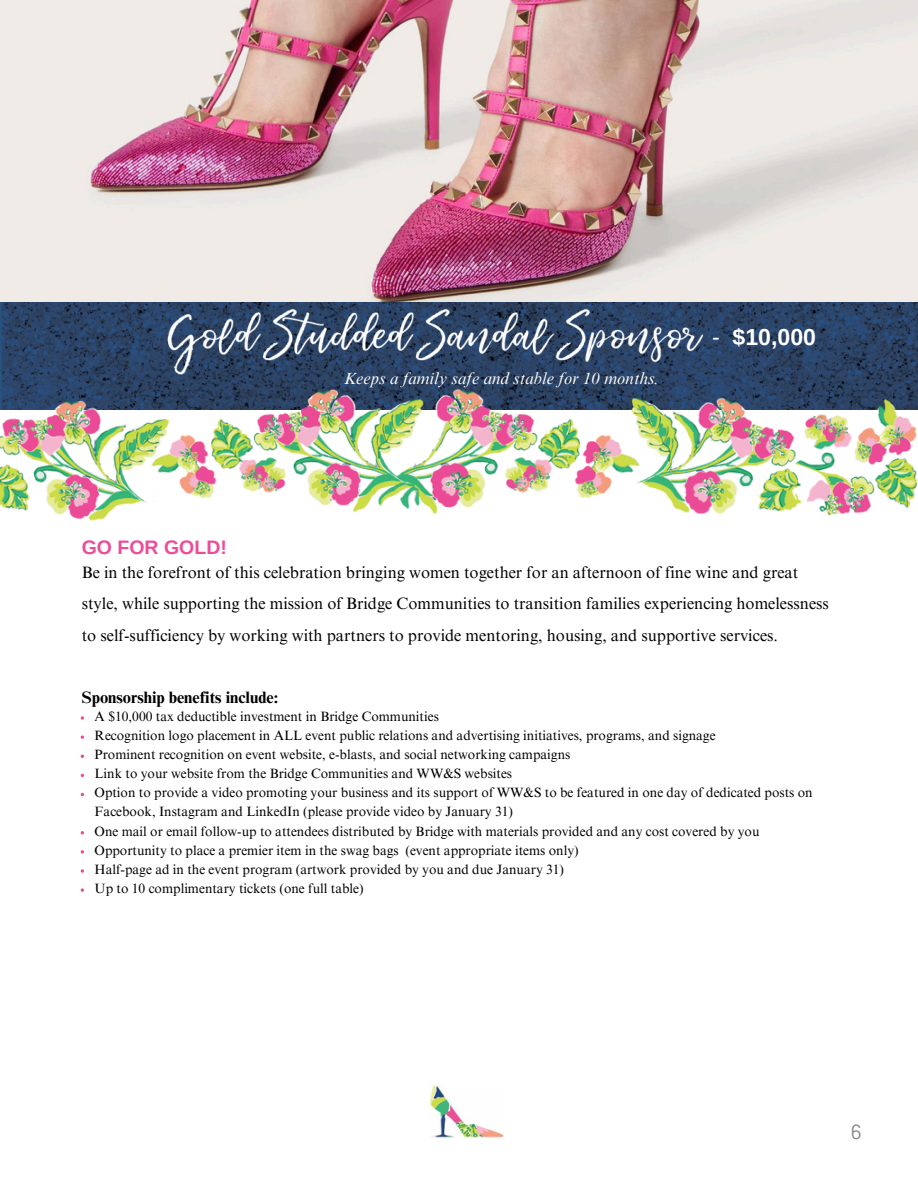
<style>
.page{position:relative;width:918px;height:1188px;background:#fff}
.page>*{position:absolute;margin:0;border:0;box-sizing:border-box;transform-origin:0 0}
.t1{font:700 23.1px "Arimo";color:#fff}
.t2{font:23.1px "Arimo";color:#fff}
.t3{font:19.8px "TT Rounds Condensed";color:#888}
.t4{font:700 19.5px "Arimo";color:#ed4d98}
.t5{font:16.5px/31.5px "Times NRMT Pro";color:#000}
.t6{font:italic 16.5px "Times NRMT Pro";letter-spacing:.01em;color:#fff}
.t7{font:700 16.5px "Times NRMT Pro";color:#000}
.t8{font:13.5px/19.2px "Times NRMT Pro";color:#000}
</style>
<div class="page">
<img style="left:0;top:0;width:918px;height:302px">
<img style="left:0;top:302px;width:918px;height:107px">
<svg style="left:81px;top:716px;width:3px;height:4px"></svg>
<svg style="left:81px;top:735px;width:3px;height:4px"></svg>
<svg style="left:81px;top:850px;width:3px;height:4px"></svg>
<svg style="left:81px;top:869px;width:3px;height:4px"></svg>
<svg style="left:81px;top:888px;width:3px;height:4px"></svg>
<img style="left:430px;top:1084px;width:74px;height:54px">
<img style="left:0;top:368px;width:917px;height:153px">
<img style="left:139px;top:280px;width:581px;height:107px">
<p class="t6" style="left:344px;top:372px;width:316px">Keeps a family safe and stable for 10 months.</p>
<p class="t2" style="left:712px;top:325px;width:9px">-</p>
<p class="t1" style="left:733px;top:325px;width:85px">$10,000</p>
<p class="t4" style="left:82px;top:536px;width:147px">GO FOR GOLD!</p>
<p class="t5" style="left:82px;top:558px;width:749px">Be in the forefront of this celebration bringing women together for an afternoon of fine wine and great style, while supporting the mission of Bridge Communities to transition families experiencing homelessness to self-sufficiency by working with partners to provide mentoring, housing, and supportive services.</p>
<p class="t7" style="left:82px;top:691px;width:198px">Sponsorship benefits include:</p>
<p class="t8" style="left:95px;top:708px;width:346px">A $10,000 tax deductible investment in Bridge Communities</p>
<p class="t8" style="left:95px;top:727px;width:623px">Recognition logo placement in ALL event public relations and advertising initiatives, programs, and signage</p>
<h1 class="t8" style="left:95px;top:747px;width:477px">Prominent recognition on event website, e-blasts, and social networking campaigns</h1>
<p class="t8" style="left:95px;top:766px;width:419px">Link to your website from the Bridge Communities and WW&amp;S websites</p>
<h3 class="t8" style="left:95px;top:785px;width:720px">Option to provide a video promoting your business and its support of WW&amp;S to be featured in one day of dedicated posts on<br>Facebook, Instagram and LinkedIn (please provide video by January 31)</h3>
<h3 class="t8" style="left:95px;top:823px;width:666px">One mail or email follow-up to attendees distributed by Bridge with materials provided and any cost covered by you</h3>
<h2 class="t8" style="left:95px;top:842px;width:486px">Opportunity to place a premier item in the swag bags (event appropriate items only)</h2>
<p class="t8" style="left:95px;top:861px;width:471px">Half-page ad in the event program (artwork provided by you and due January 31)</p>
<p class="t8" style="left:95px;top:880px;width:271px">Up to 10 complimentary tickets (one full table)</p>
<p class="t3" style="left:851px;top:1120px;width:12px">6</p>
</div>
